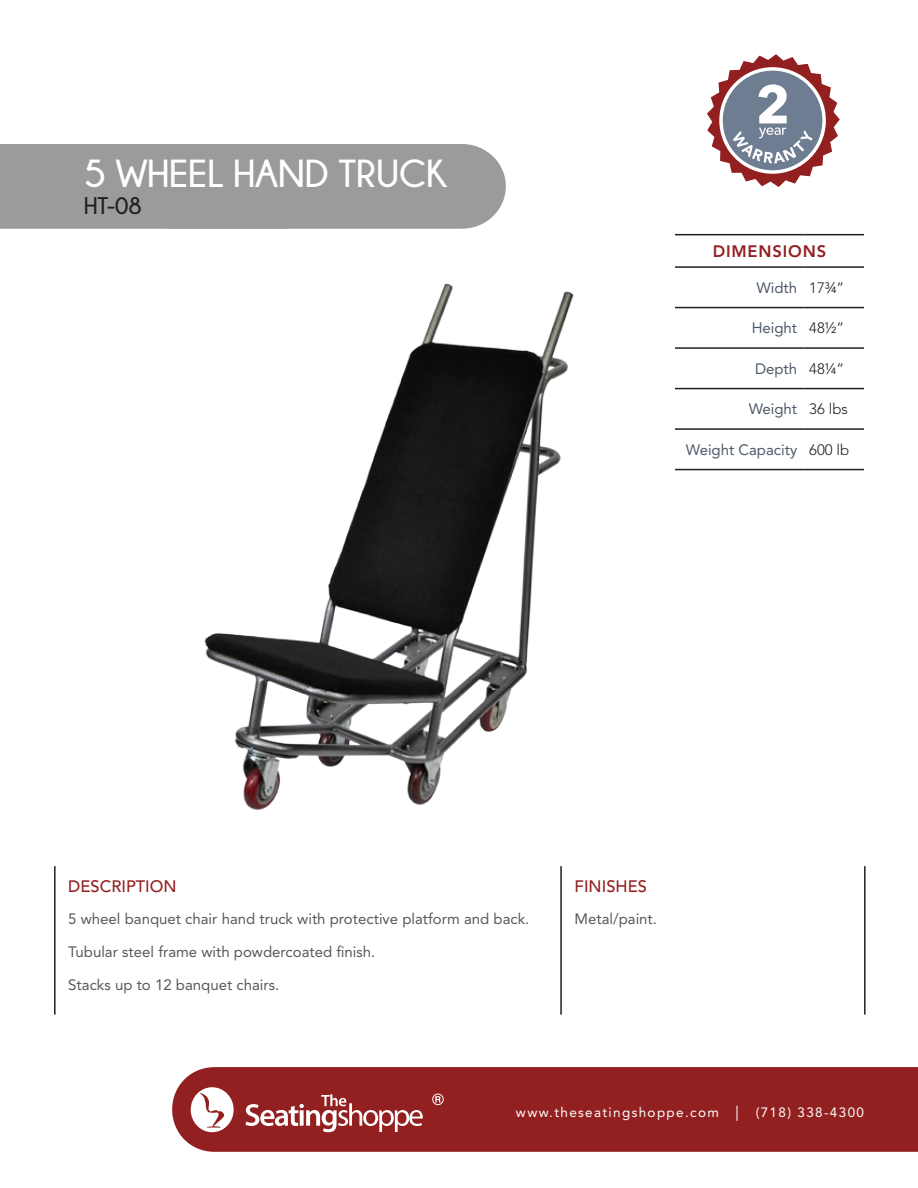
<style>
.page{position:relative;width:918px;height:1188px;background:#fff}
.page>*{position:absolute;margin:0;border:0;box-sizing:border-box;transform-origin:0 0}
.t1{font:700 39px "Champagne&Limousines";color:#fff}
.t2{font:700 24px "Champagne&Limousines";color:#231f20}
.t3{font:500 16.5px "Avenir LT Std";color:#932020}
.t4{font:800 16.5px "Avenir LT Std";letter-spacing:.05em;color:#932020}
.t5{font:15px "Avenir LT Std";color:#58595b}
.t6{font:15px "Avenir LT Std";color:#4d5969}
.t7{font:13.5px "Avenir LT Std";letter-spacing:.1em;color:#fff}
.s1{font-weight:300;color:#231f20}
.s2{font-size:15px}
</style>
<div class="page">
<div style="left:172px;top:1067px;width:746px;height:85px;background:#932020"></div>
<svg style="left:246px;top:1094px;width:177px;height:38px"></svg>
<svg style="left:191px;top:1087px;width:43px;height:45px"></svg>
<div style="left:432px;top:1094px;width:12px;height:11px;border:1px solid #fff;border-radius:50%"></div>
<svg style="left:435px;top:1096px;width:6px;height:7px"></svg>
<div style="left:0;top:144px;width:506px;height:85px;background:#9a9b9a"></div>
<img style="left:204px;top:284px;width:370px;height:526px">
<hr style="left:560px;top:866px;width:2px;height:149px;background:#231f20">
<hr style="left:54px;top:866px;width:2px;height:149px;background:#231f20">
<hr style="left:864px;top:866px;width:2px;height:149px;background:#231f20">
<hr style="left:675px;top:307px;width:128px;height:1px;background:#231f20">
<hr style="left:803px;top:307px;width:61px;height:1px;background:#231f20">
<hr style="left:675px;top:347px;width:128px;height:2px;background:#231f20">
<hr style="left:803px;top:347px;width:61px;height:2px;background:#231f20">
<hr style="left:675px;top:388px;width:128px;height:1px;background:#231f20">
<hr style="left:803px;top:388px;width:61px;height:1px;background:#231f20">
<hr style="left:675px;top:428px;width:128px;height:2px;background:#231f20">
<hr style="left:803px;top:428px;width:61px;height:2px;background:#231f20">
<hr style="left:675px;top:469px;width:128px;height:1px;background:#231f20">
<hr style="left:803px;top:469px;width:61px;height:1px;background:#231f20">
<hr style="left:675px;top:234px;width:128px;height:1px;background:#231f20">
<hr style="left:803px;top:234px;width:61px;height:1px;background:#231f20">
<hr style="left:675px;top:266px;width:128px;height:2px;background:#231f20">
<hr style="left:803px;top:266px;width:61px;height:2px;background:#231f20">
<svg style="left:707px;top:54px;width:133px;height:133px"></svg>
<h1 class="t1" style="left:84px;top:152px;width:364px">5 WHEEL HAND TRUCK</h1>
<h2 class="t2" style="left:84px;top:192px;width:59px">HT-08</h2>
<p class="t4" style="left:713px;top:242px;width:115px">DIMENSIONS</p>
<p class="t6" style="left:756px;top:279px;width:89px">Width <span class="s1">17¾”</span></p>
<p class="t6" style="left:752px;top:320px;width:94px">Height <span class="s1">48½”</span></p>
<p class="t6" style="left:755px;top:360px;width:91px">Depth <span class="s1">48¼”</span></p>
<p class="t6" style="left:749px;top:401px;width:101px">Weight <span class="s1">36 lbs</span></p>
<p class="t6" style="left:686px;top:441px;width:165px">Weight Capacity <span class="s1">600 lb</span></p>
<p class="t3" style="left:68px;top:877px;width:110px">DESCRIPTION</p>
<p class="t5" style="left:68px;top:910px;width:463px">5 wheel banquet chair hand truck with protective platform and back.</p>
<p class="t5" style="left:68px;top:943px;width:309px">Tubular steel frame with powdercoated finish.</p>
<p class="t5" style="left:68px;top:976px;width:212px">Stacks up to 12 banquet chairs.</p>
<p class="t3" style="left:575px;top:877px;width:74px">FINISHES</p>
<p class="t5" style="left:575px;top:910px;width:84px">Metal/paint.</p>
<p class="t7" style="left:516px;top:1104px;width:350px">www.theseatingshoppe.com <span class="s2">|</span> (718) 338-4300</p>
</div>
